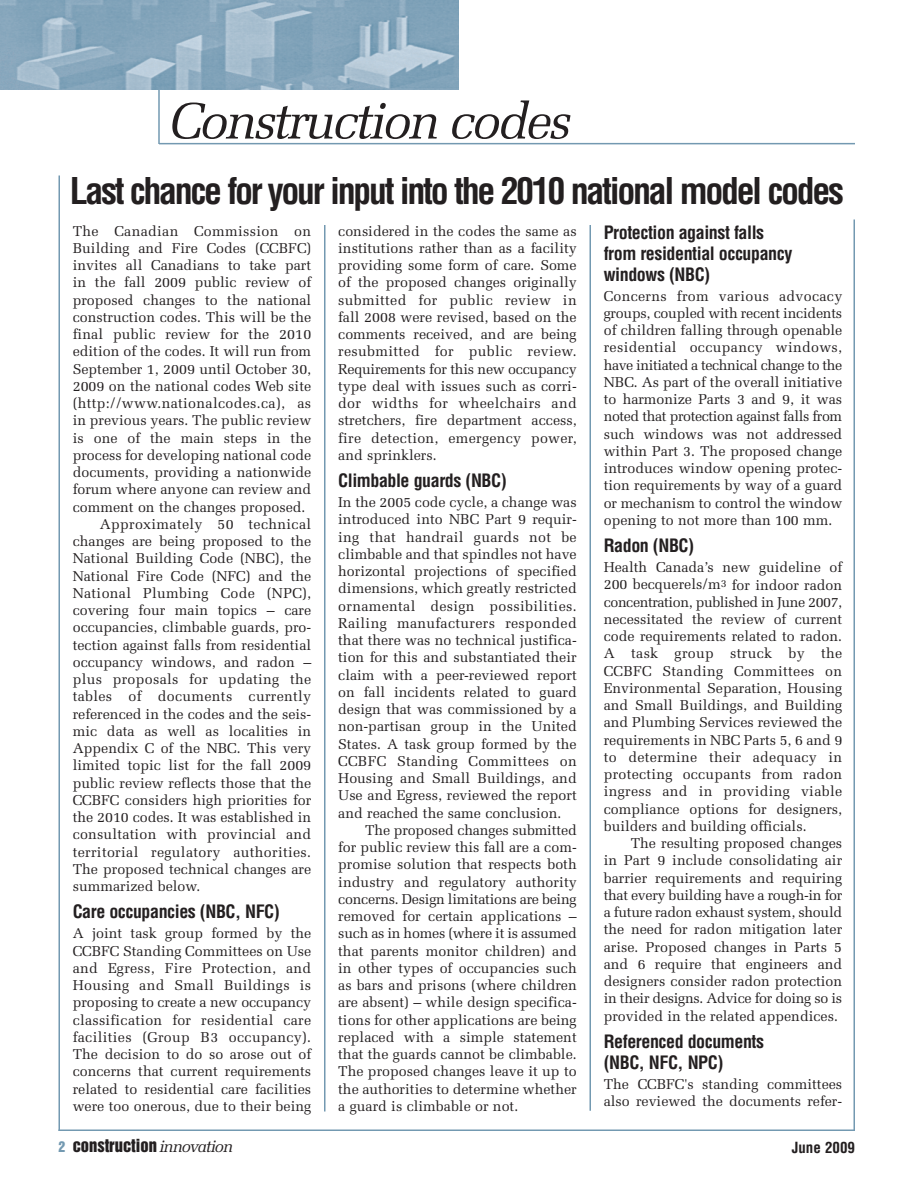
<style>
.page{position:relative;width:918px;height:1188px;background:#fff}
.page>*{position:absolute;margin:0;border:0;box-sizing:border-box;transform-origin:0 0}
.t1{font:italic 51px "Melior";letter-spacing:-.055em;color:#231f20}
.t2{font:700 condensed 36px "Helvetica";letter-spacing:-.065em;color:#231f20}
.t3{font:700 condensed 18px/21px "Helvetica";letter-spacing:-.025em;color:#231f20}
.t4{font:16.5px "Helvetica Inserat";color:#231f20}
.t5{font:700 condensed 15px "Helvetica";color:#231f20}
.t6{font:14.25px/17.2px "Melior";color:#231f20;text-align:justify}
.t7{font:14.25px "Melior";letter-spacing:.02em;color:#231f20}
.s1{font-size:13.5px;color:#7399b1}
.s2{font-family:"Melior";font-style:italic}
</style>
<div class="page">
<hr style="left:58px;top:176px;width:2px;height:955px;background:#7399b1">
<hr style="left:854px;top:220px;width:1px;height:911px;background:#7399b1">
<hr style="left:58px;top:1130px;width:797px;height:1px;background:#7399b1">
<hr style="left:159px;top:143px;width:696px;height:1px;background:#7399b1">
<hr style="left:158px;top:86px;width:2px;height:58px;background:#7399b1">
<img style="left:0;top:0;width:459px;height:90px">
<hr style="left:590px;top:204px;width:1px;height:907px;background:#7399b1">
<hr style="left:324px;top:218px;width:2px;height:894px;background:#7399b1">
<div style="left:70px;top:177px;width:776px;height:48px;background:#fff"></div>
<h1 class="t1" style="left:168px;top:100px;width:404px">Construction codes</h1>
<h2 class="t2" style="left:70px;top:177px;width:776px">Last chance for your input into the 2010 national model codes</h2>
<p class="t7" style="left:73px;top:225px;width:240px">The Canadian Commission on</p>
<p class="t6" style="left:73px;top:241px;width:240px">Building and Fire Codes (CCBFC)</p>
<p class="t6" style="left:73px;top:258px;width:240px">invites all Canadians to take part</p>
<p class="t6" style="left:73px;top:275px;width:240px">in the fall 2009 public review of</p>
<p class="t6" style="left:73px;top:292px;width:240px">proposed changes to the national</p>
<p class="t6" style="left:73px;top:310px;width:240px">construction codes. This will be the</p>
<p class="t6" style="left:73px;top:327px;width:240px">final public review for the 2010</p>
<p class="t6" style="left:73px;top:344px;width:240px">edition of the codes. It will run from</p>
<p class="t6" style="left:73px;top:361px;width:240px">September 1, 2009 until October 30,</p>
<p class="t6" style="left:73px;top:379px;width:240px">2009 on the national codes Web site</p>
<p class="t7" style="left:73px;top:397px;width:240px">(http://www.nationalcodes.ca), as</p>
<p class="t6" style="left:73px;top:413px;width:240px">in previous years. The public review</p>
<p class="t6" style="left:73px;top:430px;width:240px">is one of the main steps in the</p>
<p class="t6" style="left:73px;top:448px;width:240px">process for developing national code</p>
<p class="t6" style="left:73px;top:465px;width:240px">documents, providing a nationwide</p>
<p class="t6" style="left:73px;top:482px;width:240px">forum where anyone can review and</p>
<p class="t6" style="left:73px;top:499px;width:234px">comment on the changes proposed.</p>
<p class="t7" style="left:100px;top:518px;width:213px">Approximately 50 technical</p>
<p class="t6" style="left:73px;top:534px;width:240px">changes are being proposed to the</p>
<p class="t6" style="left:73px;top:551px;width:240px">National Building Code (NBC), the</p>
<p class="t6" style="left:73px;top:568px;width:240px">National Fire Code (NFC) and the</p>
<p class="t7" style="left:73px;top:587px;width:240px">National Plumbing Code (NPC),</p>
<p class="t6" style="left:73px;top:603px;width:240px">covering four main topics – care</p>
<p class="t6" style="left:73px;top:620px;width:240px">occupancies, climbable guards, pro-</p>
<p class="t6" style="left:73px;top:637px;width:240px">tection against falls from residential</p>
<p class="t6" style="left:73px;top:655px;width:240px">occupancy windows, and radon –</p>
<p class="t7" style="left:73px;top:673px;width:240px">plus proposals for updating the</p>
<p class="t7" style="left:73px;top:691px;width:240px">tables of documents currently</p>
<p class="t6" style="left:73px;top:706px;width:240px">referenced in the codes and the seis-</p>
<p class="t6" style="left:73px;top:724px;width:240px">mic data as well as localities in</p>
<p class="t6" style="left:73px;top:741px;width:240px">Appendix C of the NBC. This very</p>
<p class="t6" style="left:73px;top:758px;width:240px">limited topic list for the fall 2009</p>
<p class="t6" style="left:73px;top:775px;width:240px">public review reflects those that the</p>
<p class="t6" style="left:73px;top:793px;width:240px">CCBFC considers high priorities for</p>
<p class="t6" style="left:73px;top:810px;width:240px">the 2010 codes. It was established in</p>
<p class="t6" style="left:73px;top:827px;width:240px">consultation with provincial and</p>
<p class="t7" style="left:73px;top:846px;width:240px">territorial regulatory authorities.</p>
<p class="t6" style="left:73px;top:862px;width:240px">The proposed technical changes are</p>
<p class="t6" style="left:73px;top:879px;width:129px">summarized below.</p>
<p class="t3" style="left:73px;top:903px;width:209px">Care occupancies (NBC, NFC)</p>
<p class="t6" style="left:73px;top:926px;width:240px">A joint task group formed by the CCBFC Standing Committees on Use and Egress, Fire Protection, and Housing and Small Buildings is proposing to create a new occupancy classification for residential care facilities (Group B3 occupancy).<br>The decision to do so arose out of concerns that current requirements related to residential care facilities were too onerous, due to their being</p>
<p class="t6" style="left:338px;top:223px;width:240px">considered in the codes the same as institutions rather than as a facility providing some form of care. Some of the proposed changes originally submitted for public review in fall 2008 were revised, based on the comments received, and are being resubmitted for public review.<br>Requirements for this new occupancy type deal with issues such as corri&shy;dor widths for wheelchairs and stretchers, fire department access, fire detection, emergency power, and sprinklers.</p>
<p class="t3" style="left:338px;top:471px;width:170px">Climbable guards (NBC)</p>
<p class="t6" style="left:338px;top:495px;width:240px">In the 2005 code cycle, a change was introduced into NBC Part 9 requir&shy;ing that handrail guards not be climbable and that spindles not have horizontal projections of specified dimensions, which greatly restricted ornamental design possibilities.<br>Railing manufacturers responded that there was no technical justifica&shy;tion for this and substantiated their claim with a peer-reviewed report on fall incidents related to guard design that was commissioned by a non-partisan group in the United States. A task group formed by the CCBFC Standing Committees on Housing and Small Buildings, and Use and Egress, reviewed the report and reached the same conclusion.</p>
<p class="t6" style="left:338px;top:823px;width:240px;text-indent:27px">The proposed changes submitted for public review this fall are a com&shy;promise solution that respects both industry and regulatory authority concerns. Design limitations are being removed for certain applications – such as in homes (where it is assumed that parents monitor children) and in other types of occupancies such as bars and prisons (where children are absent) – while design specifica&shy;tions for other applications are being replaced with a simple statement that the guards cannot be climbable.<br>The proposed changes leave it up to the authorities to determine whether a guard is climbable or not.</p>
<p class="t3" style="left:604px;top:223px;width:190px">Protection against falls from residential occupancy windows (NBC)</p>
<p class="t6" style="left:604px;top:289px;width:240px">Concerns from various advocacy groups, coupled with recent incidents of children falling through openable residential occupancy windows, have initiated a technical change to the NBC. As part of the overall initiative to harmonize Parts 3 and 9, it was noted that protection against falls from such windows was not addressed within Part 3. The proposed change introduces window opening protec&shy;tion requirements by way of a guard or mechanism to control the window opening to not more than 100 mm.</p>
<p class="t3" style="left:604px;top:536px;width:92px">Radon (NBC)</p>
<p class="t6" style="left:604px;top:560px;width:240px">Health Canada’s new guideline of 200 becquerels/m<sup>3</sup> for indoor radon concentration, published in June 2007, necessitated the review of current code requirements related to radon.<br>A task group struck by the CCBFC Standing Committees on Environmental Separation, Housing and Small Buildings, and Building and Plumbing Services reviewed the requirements in NBC Parts 5, 6 and 9 to determine their adequacy in protecting occupants from radon ingress and in providing viable compliance options for designers, builders and building officials.</p>
<p class="t6" style="left:604px;top:836px;width:240px;text-indent:27px">The resulting proposed changes in Part 9 include consolidating air barrier requirements and requiring that every building have a rough-in for a future radon exhaust system, should the need for radon mitigation later arise. Proposed changes in Parts 5 and 6 require that engineers and designers consider radon protection in their designs. Advice for doing so is provided in the related appendices.</p>
<p class="t3" style="left:604px;top:1032px;width:162px">Referenced documents (NBC, NFC, NPC)</p>
<p class="t6" style="left:604px;top:1077px;width:240px">The CCBFC's standing committees also reviewed the documents refer-</p>
<p class="t4" style="left:58px;top:1139px;width:176px"><span class="s1">2</span> CONSTRUCTION <span class="s2">innovation</span></p>
<p class="t5" style="left:792px;top:1142px;width:65px">June 2009</p>
</div>
